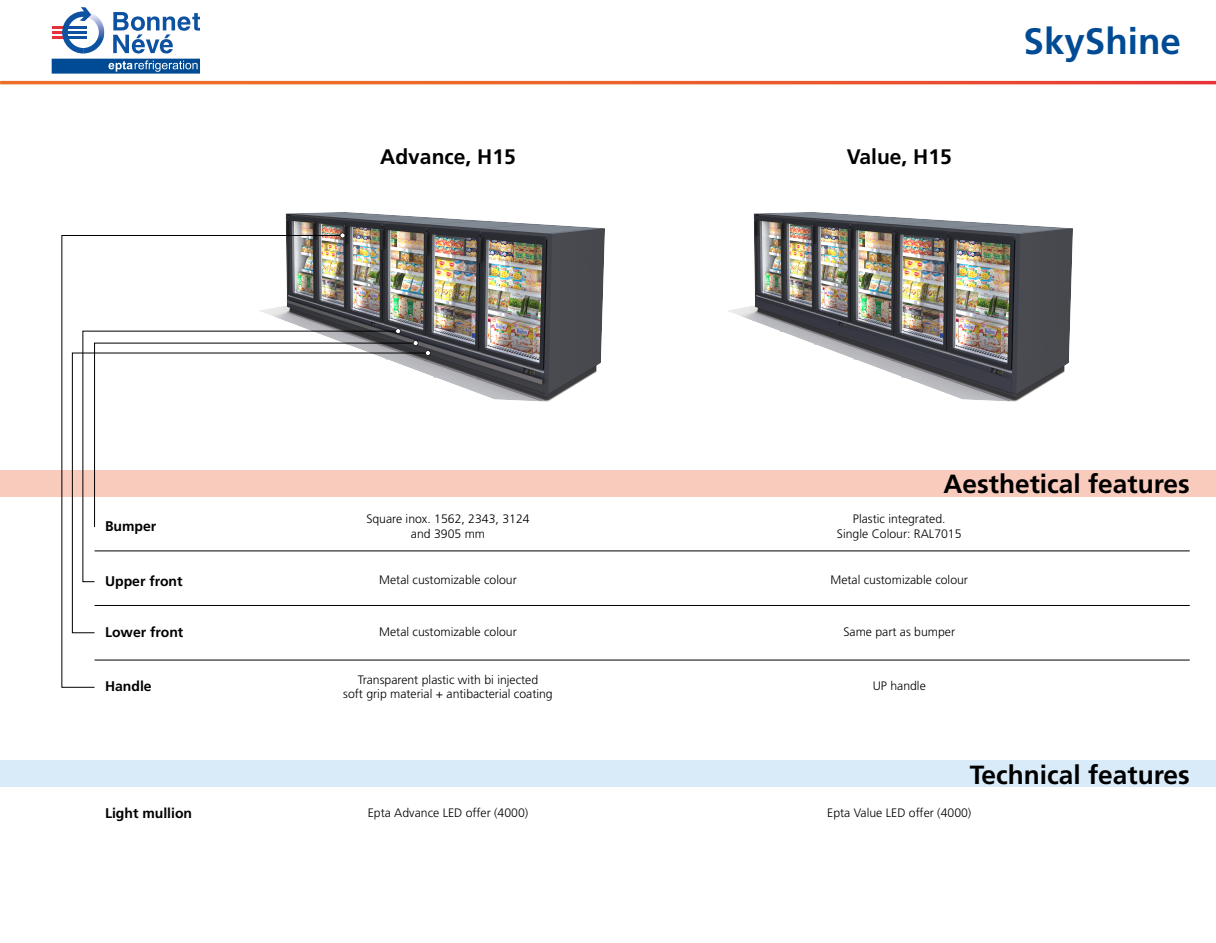
<style>
.page{position:relative;width:1216px;height:943px;background:#fff}
.page>*{position:absolute;margin:0;border:0;box-sizing:border-box;transform-origin:0 0}
.t1{font:700 36.75px "Frutiger LT Std";color:#004b93}
.t2{font:700 26.25px "Frutiger LT Std";color:#000}
.t3{font:700 21px "Frutiger LT Std";color:#000}
.t4{font:700 14px "Frutiger LT Std";color:#000}
.t5{font:300 12.25px/14.7px "Frutiger LT Std";color:#000;text-align:center}
</style>
<div class="page">
<svg style="left:52px;top:59px;width:148px;height:15px;background:#2665a3"></svg>
<svg style="left:113px;top:12px;width:87px;height:41px"></svg>
<img style="left:91px;top:14px;width:13px;height:38px">
<svg style="left:52px;top:7px;width:39px;height:46px"></svg>
<img style="left:285px;top:212px;width:320px;height:190px">
<img style="left:728px;top:212px;width:345px;height:190px">
<div style="left:0;top:470px;width:1215px;height:26px;background:#f9cbbd"></div>
<hr style="left:94px;top:605px;width:1095px;height:1px;background:#000">
<hr style="left:94px;top:659px;width:1095px;height:1px;background:#000">
<hr style="left:94px;top:550px;width:1095px;height:1px;background:#000">
<svg style="left:413px;top:340px;width:5px;height:6px"></svg>
<svg style="left:395px;top:328px;width:6px;height:6px"></svg>
<svg style="left:343px;top:352px;width:85px;height:200px"></svg>
<svg style="left:425px;top:350px;width:6px;height:6px"></svg>
<svg style="left:61px;top:235px;width:282px;height:452px"></svg>
<svg style="left:340px;top:233px;width:5px;height:5px"></svg>
<div style="left:0;top:760px;width:1215px;height:26px;background:#d9ebf9"></div>
<h3 class="t3" style="left:380px;top:144px;width:137px">Advance, H15</h3>
<h3 class="t3" style="left:846px;top:144px;width:107px">Value, H15</h3>
<h1 class="t1" style="left:1023px;top:19px;width:159px">SkyShine</h1>
<p class="t4" style="left:105px;top:518px;width:53px">Bumper</p>
<h2 class="t2" style="left:943px;top:468px;width:248px">Aesthetical features</h2>
<p class="t5" style="left:366px;top:511px;width:165px">Square inox. 1562, 2343, 3124 and 3905 mm</p>
<p class="t5" style="left:837px;top:511px;width:126px">Plastic integrated.<br>Single Colour: RAL7015</p>
<p class="t4" style="left:105px;top:572px;width:79px">Upper front</p>
<p class="t5" style="left:379px;top:573px;width:139px">Metal customizable colour</p>
<p class="t5" style="left:830px;top:573px;width:139px">Metal customizable colour</p>
<p class="t4" style="left:105px;top:623px;width:80px">Lower front</p>
<p class="t5" style="left:379px;top:624px;width:139px">Metal customizable colour</p>
<p class="t5" style="left:843px;top:624px;width:113px">Same part as bumper</p>
<p class="t4" style="left:105px;top:678px;width:48px">Handle</p>
<p class="t5" style="left:343px;top:673px;width:211px;line-height:14px">Transparent plastic with bi injected<br>soft grip material + antibacterial coating</p>
<p class="t5" style="left:872px;top:678px;width:55px">UP handle</p>
<h2 class="t2" style="left:969px;top:759px;width:221px">Technical features</h2>
<p class="t4" style="left:105px;top:805px;width:89px">Light mullion</p>
<p class="t5" style="left:827px;top:805px;width:146px">Epta Value LED offer (4000)</p>
<p class="t5" style="left:368px;top:805px;width:162px">Epta Advance LED offer (4000)</p>
</div>
